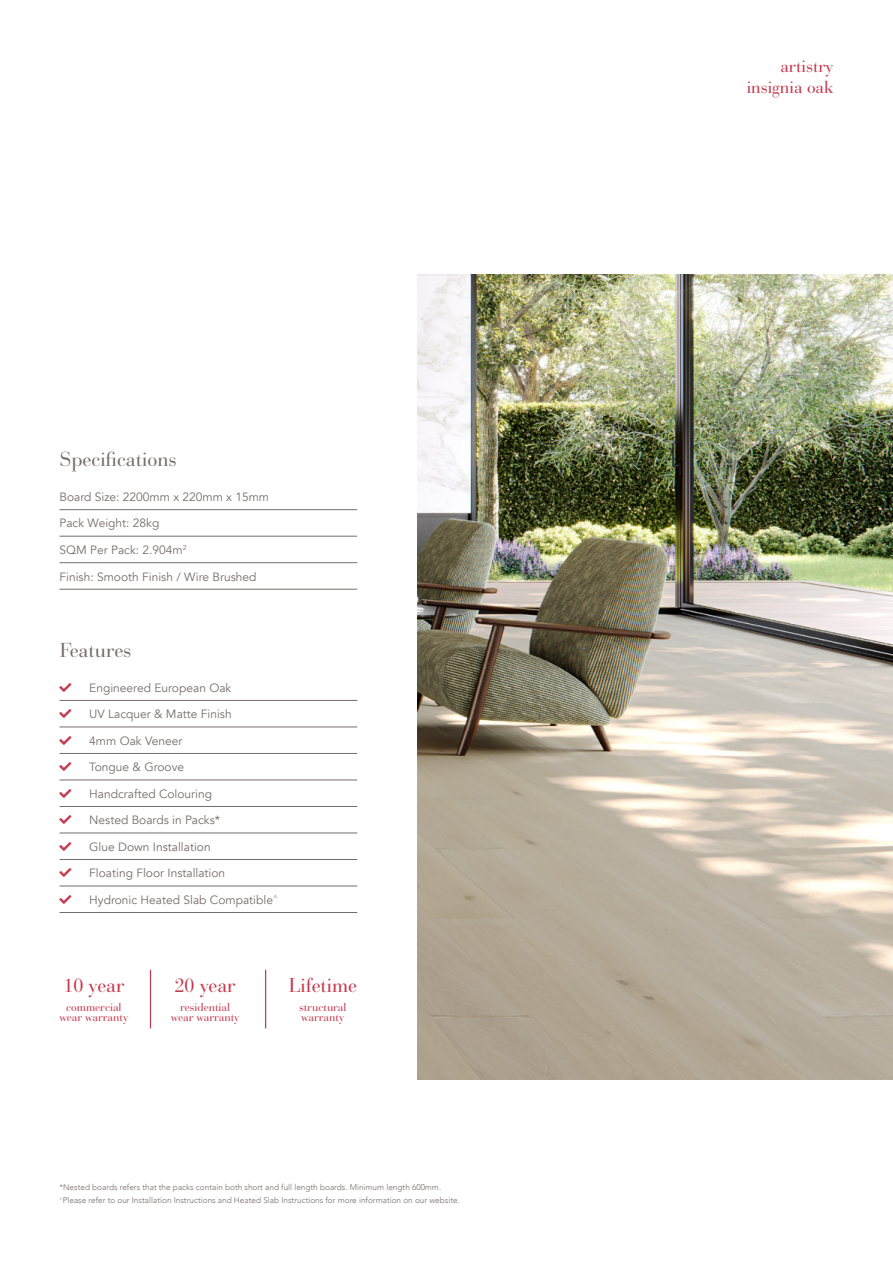
<style>
.page{position:relative;width:893px;height:1263px;background:#fff}
.page>*{position:absolute;margin:0;border:0;box-sizing:border-box;transform-origin:0 0}
.t1{font:21px "Parma MT Pro Display";color:#756d6b}
.t2{font:20.85px "Parma MT Pro Display";color:#c43a4f}
.t3{font:18px/21px "Parma MT Pro Display";color:#c43a4f;text-align:right}
.t4{font:12px "Avenir";color:#756d6b}
.t5{font:11.85px/10.4px "Parma MT Pro Display";color:#c43a4f;text-align:center}
.t6{font:300 8.25px/13.5px "Avenir";color:#756d6b}
</style>
<div class="page">
<img style="left:417px;top:274px;width:476px;height:805px">
<hr style="left:60px;top:509px;width:297px;height:1px;background:#756d6b">
<hr style="left:60px;top:536px;width:297px;height:1px;background:#756d6b">
<hr style="left:60px;top:562px;width:297px;height:1px;background:#756d6b">
<hr style="left:60px;top:589px;width:297px;height:1px;background:#756d6b">
<hr style="left:60px;top:700px;width:297px;height:1px;background:#756d6b">
<hr style="left:60px;top:727px;width:297px;height:1px;background:#756d6b">
<hr style="left:60px;top:753px;width:297px;height:1px;background:#756d6b">
<hr style="left:60px;top:780px;width:297px;height:1px;background:#756d6b">
<hr style="left:60px;top:806px;width:297px;height:1px;background:#756d6b">
<hr style="left:60px;top:833px;width:297px;height:1px;background:#756d6b">
<hr style="left:60px;top:859px;width:297px;height:1px;background:#756d6b">
<hr style="left:60px;top:886px;width:297px;height:1px;background:#756d6b">
<hr style="left:60px;top:912px;width:297px;height:1px;background:#756d6b">
<hr style="left:150px;top:970px;width:1px;height:58px;background:#c43a4f">
<hr style="left:265px;top:970px;width:1px;height:58px;background:#c43a4f">
<h1 class="t1" style="left:60px;top:446px;width:119px">Specifications</h1>
<p class="t4" style="left:60px;top:490px;width:211px">Board Size: 2200mm x 220mm x 15mm</p>
<p class="t4" style="left:60px;top:516px;width:101px">Pack Weight: 28kg</p>
<p class="t4" style="left:60px;top:543px;width:129px">SQM Per Pack: 2.904m<sup>2</sup></p>
<p class="t4" style="left:60px;top:569px;width:198px">Finish: Smooth Finish / Wire Brushed</p>
<h1 class="t1" style="left:60px;top:637px;width:73px">Features</h1>
<p class="t4" style="left:89px;top:680px;width:144px">Engineered European Oak</p>
<p class="t4" style="left:89px;top:707px;width:144px">UV Lacquer &amp; Matte Finish</p>
<p class="t4" style="left:89px;top:733px;width:95px">4mm Oak Veneer</p>
<p class="t4" style="left:89px;top:760px;width:96px">Tongue &amp; Groove</p>
<p class="t4" style="left:89px;top:786px;width:124px">Handcrafted Colouring</p>
<p class="t4" style="left:89px;top:813px;width:132px">Nested Boards in Packs*</p>
<p class="t4" style="left:89px;top:839px;width:123px">Glue Down Installation</p>
<p class="t4" style="left:89px;top:866px;width:138px">Floating Floor Installation</p>
<p class="t4" style="left:89px;top:892px;width:190px">Hydronic Heated Slab Compatible<sup>^</sup></p>
<h2 class="t2" style="left:63px;top:972px;width:62px">10 year</h2>
<p class="t5" style="left:60px;top:1001px;width:70px">commercial wear warranty</p>
<h2 class="t2" style="left:175px;top:972px;width:62px">20 year</h2>
<p class="t5" style="left:171px;top:1001px;width:70px">residential wear warranty</p>
<h2 class="t2" style="left:288px;top:972px;width:70px">Lifetime</h2>
<p class="t5" style="left:299px;top:1001px;width:49px;text-align:left">structural warranty</p>
<p class="t6" style="left:60px;top:1180px;width:402px">*Nested boards refers that the packs contain both short and full length boards. Minimum length 600mm. <sup>^</sup>Please refer to our Installation Instructions and Heated Slab Instructions for more information on our website.</p>
<h3 class="t3" style="left:747px;top:56px;width:88px">artistry insignia oak</h3>
</div>
